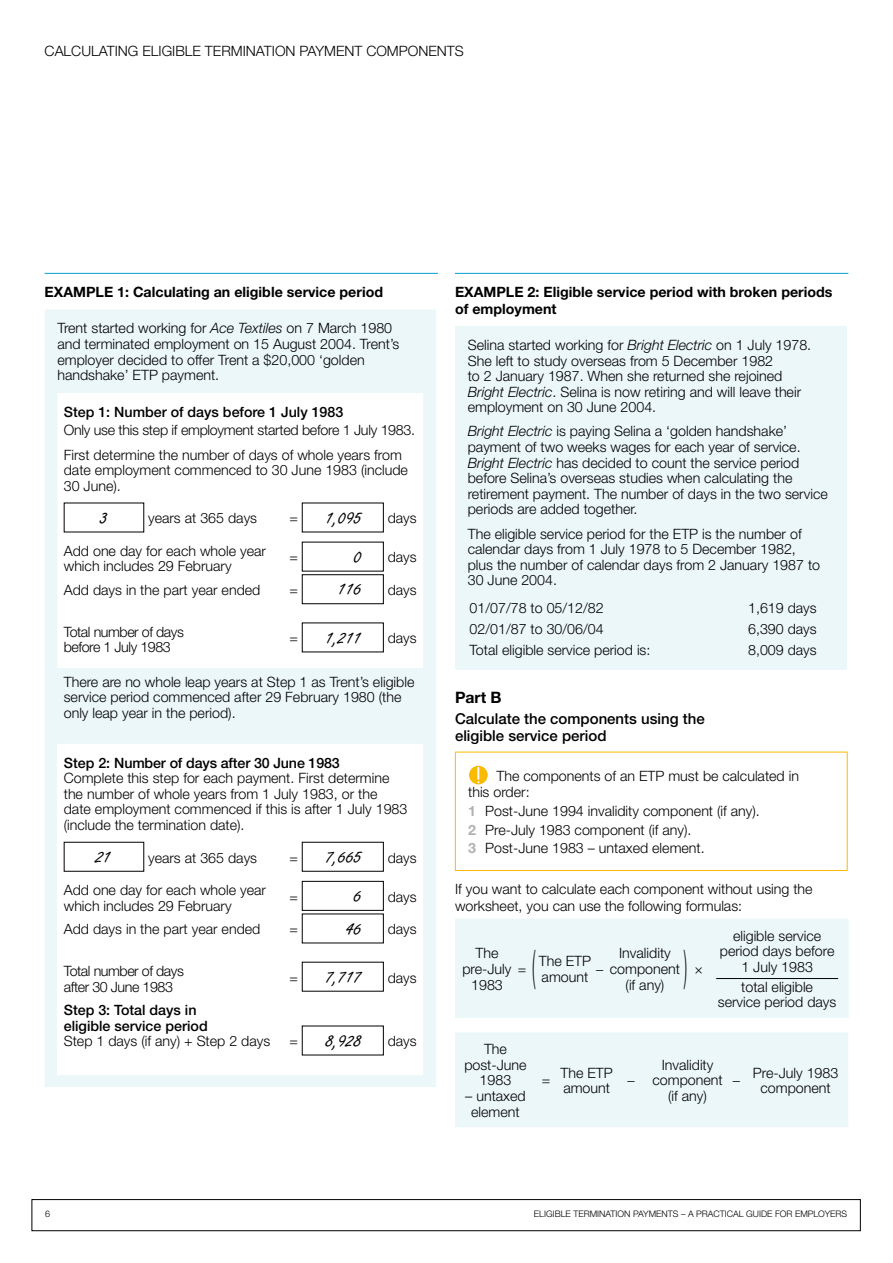
<style>
.page{position:relative;width:893px;height:1263px;background:#fff}
.page>*{position:absolute;margin:0;border:0;box-sizing:border-box;transform-origin:0 0}
.t1{font:300 42.75px "Helvetica Neue";color:#000;scale:.33 1}
.t2{font:22.5px "Freestyle Scr D";color:#000}
.t3{font:700 15.75px "Helvetica Neue";color:#000}
.t4{font:500 15px/17.2px "Helvetica Neue";color:#000}
.t5{font:300 14.25px/15.6px "Helvetica Neue";color:#000}
.t6{font:500 14.25px/15.6px "Helvetica Neue";color:#000}
.t7{font:700 14.25px/16.5px "Helvetica Neue";color:#000}
.t8{font:300 14.25px/24.2px "Helvetica Neue";letter-spacing:-.02em;color:#000}
.t9{font:300 14.25px/15.6px "Helvetica Neue";letter-spacing:-.03em;color:#000}
.t10{font:300 9px "Helvetica Neue";color:#000}
.s1{font-style:italic}
.s2{font-family:"Helvetica Neue";font-weight:300;font-size:14.25px}
.s3{font-family:"Freestyle Scr D";font-weight:400;font-size:22.5px}
.s4{font-weight:700;color:#b1b2b4}
</style>
<div class="page">
<div style="left:32px;top:1199px;width:829px;height:32px;border:1px solid #000"></div>
<hr style="left:45px;top:273px;width:393px;height:1px;background:#00a0d1">
<svg style="left:45px;top:310px;width:391px;height:777px"></svg>
<div style="left:57px;top:744px;width:366px;height:330px;background:#fff"></div>
<div style="left:302px;top:574px;width:82px;height:30px;border:1px solid #000"></div>
<div style="left:302px;top:881px;width:82px;height:30px;border:1px solid #000"></div>
<hr style="left:455px;top:273px;width:393px;height:1px;background:#00a0d1">
<div style="left:455px;top:326px;width:392px;height:343px;background:#ecf7fa"></div>
<hr style="left:455px;top:752px;width:393px;height:1px;background:#faba00">
<hr style="left:455px;top:752px;width:1px;height:118px;background:#faba00">
<hr style="left:847px;top:752px;width:1px;height:118px;background:#faba00">
<hr style="left:455px;top:870px;width:393px;height:1px;background:#faba00">
<svg style="left:469px;top:766px;width:19px;height:18px"></svg>
<div style="left:455px;top:919px;width:394px;height:99px;background:#ecf7fa"></div>
<hr style="left:716px;top:978px;width:122px;height:1px;background:#000">
<div style="left:455px;top:1032px;width:393px;height:95px;background:#ecf7fa"></div>
<p class="t5" style="left:45px;top:43px;width:421px">CALCULATING ELIGIBLE TERMINATION PAYMENT COMPONENTS</p>
<p class="t7" style="left:45px;top:283px;width:21px">EXAMPL</p>
<p class="t7" style="left:104px;top:283px;width:281px">E 1: Calculating an eligible service period</p>
<p class="t5" style="left:57px;top:320px;width:343px">Trent started working for <span class="s1">Ace Textiles</span> on 7 March 1980 and terminated employment on 15 August 2004. Trent’s employer decided to offer Trent a $20,000 ‘golden handshake’ ETP payment.</p>
<p class="t6" style="left:64px;top:404px;width:281px">Step 1: Number of days before 1 July 1983</p>
<p class="t8" style="left:64px;top:418px;width:353px">Only use this step if employment started before 1 July 1983.<br>First determine the number of days of whole years from</p>
<p class="t5" style="left:64px;top:462px;width:346px">date employment commenced to 30 June 1983 (include<br>30 June).</p>
<h2 class="t2" style="left:100px;top:504px;width:9px">3</h2>
<p class="t5" style="left:148px;top:510px;width:111px">years at 365 days</p>
<p class="t5" style="left:289px;top:510px;width:10px">=</p>
<h2 class="t2" style="left:326px;top:504px;width:92px">1,095 <span class="s2">days</span></h2>
<p class="t5" style="left:64px;top:543px;width:204px">Add one day for each whole year which includes 29 February</p>
<p class="t5" style="left:289px;top:549px;width:10px">=</p>
<p class="t5" style="left:354px;top:549px;width:64px"><span class="s3">0</span> days</p>
<p class="t5" style="left:64px;top:582px;width:198px">Add days in the part year ended</p>
<p class="t5" style="left:289px;top:582px;width:10px">=</p>
<p class="t5" style="left:339px;top:582px;width:80px"><span class="s3">116</span> days</p>
<p class="t9" style="left:64px;top:623px;width:122px">Total number of days before 1 July 1983</p>
<p class="t5" style="left:289px;top:630px;width:10px">=</p>
<h2 class="t2" style="left:326px;top:624px;width:92px">1,211 <span class="s2">days</span></h2>
<p class="t5" style="left:64px;top:673px;width:352px">There are no whole leap years at Step 1 as Trent’s eligible service period commenced after 29 February 1980 (the only leap year in the period).</p>
<p class="t6" style="left:64px;top:755px;width:278px">Step 2: Number of days after 30 June 1983</p>
<p class="t5" style="left:64px;top:770px;width:345px">Complete this step for each payment. First determine the number of whole years from 1 July 1983, or the date employment commenced if this is after 1 July 1983 (include the termination date).</p>
<h2 class="t2" style="left:96px;top:844px;width:17px">21</h2>
<p class="t5" style="left:148px;top:849px;width:111px">years at 365 days</p>
<p class="t5" style="left:289px;top:849px;width:10px">=</p>
<h2 class="t2" style="left:326px;top:844px;width:92px">7,665 <span class="s2">days</span></h2>
<p class="t5" style="left:64px;top:882px;width:204px">Add one day for each whole year which includes 29 February</p>
<p class="t5" style="left:289px;top:888px;width:10px">=</p>
<p class="t5" style="left:354px;top:888px;width:64px"><span class="s3">6</span> days</p>
<p class="t5" style="left:64px;top:921px;width:198px">Add days in the part year ended</p>
<p class="t5" style="left:289px;top:921px;width:10px">=</p>
<p class="t5" style="left:346px;top:921px;width:72px"><span class="s3">46</span> days</p>
<p class="t9" style="left:64px;top:963px;width:122px">Total number of days after 30 June 1983</p>
<p class="t5" style="left:289px;top:969px;width:10px">=</p>
<h2 class="t2" style="left:326px;top:963px;width:92px">7,717 <span class="s2">days</span></h2>
<p class="t6" style="left:64px;top:1002px;width:145px">Step 3: Total days in eligible service period</p>
<p class="t5" style="left:64px;top:1033px;width:208px">Step 1 days (if any) + Step 2 days</p>
<p class="t5" style="left:289px;top:1033px;width:10px">=</p>
<h2 class="t2" style="left:326px;top:1027px;width:92px">8,928 <span class="s2">days</span></h2>
<p class="t7" style="left:455px;top:283px;width:379px;text-indent:59px">E 2: Eligible service period with broken periods of employment</p>
<p class="t5" style="left:468px;top:337px;width:345px">Selina started working for <span class="s1">Bright Electric</span> on 1 July 1978.<br>She left to study overseas from 5 December 1982<br>to 2 January 1987. When she returned she rejoined <span class="s1">Bright Electric</span>. Selina is now retiring and will leave their employment on 30 June 2004.</p>
<p class="t5" style="left:468px;top:423px;width:362px"><span class="s1">Bright Electric</span> is paying Selina a ‘golden handshake’ payment of two weeks wages for each year of service.<br><span class="s1">Bright Electric</span> has decided to count the service period before Selina’s overseas studies when calculating the retirement payment. The number of days in the two service periods are added together.</p>
<p class="t5" style="left:468px;top:525px;width:354px">The eligible service period for the ETP is the number of calendar days from 1 July 1978 to 5 December 1982, plus the number of calendar days from 2 January 1987 to 30 June 2004.</p>
<p class="t5" style="left:470px;top:600px;width:136px">01/07/78 to 05/12/82</p>
<p class="t5" style="left:748px;top:600px;width:70px">1,619 days</p>
<p class="t5" style="left:470px;top:621px;width:136px">02/01/87 to 30/06/04</p>
<p class="t5" style="left:748px;top:621px;width:70px">6,390 days</p>
<p class="t5" style="left:470px;top:642px;width:182px">Total eligible service period is:</p>
<p class="t5" style="left:748px;top:642px;width:70px">8,009 days</p>
<p class="t3" style="left:455px;top:687px;width:48px">Part B</p>
<p class="t4" style="left:455px;top:710px;width:251px">Calculate the components using the eligible service period</p>
<p class="t5" style="left:468px;top:767px;width:332px;line-height:16.5px;text-indent:28px">The components of an ETP must be calculated in this order:</p>
<p class="t5" style="left:468px;top:801px;width:293px;line-height:18.6px"><span class="s4">1</span> Post‑June 1994 invalidity component (if any).<br><span class="s4">2</span> Pre‑July 1983 component (if any).<br><span class="s4">3</span> Post‑June 1983 – untaxed element.</p>
<p class="t5" style="left:455px;top:880px;width:359px;line-height:16.5px">If you want to calculate each component without using the worksheet, you can use the following formulas:</p>
<p class="t5" style="left:475px;top:945px;width:24px">The</p>
<p class="t5" style="left:462px;top:961px;width:65px">pre‑July =</p>
<p class="t5" style="left:471px;top:976px;width:33px">1983</p>
<p class="t7" style="left:455px;top:283px;width:21px">EXAMPL</p>
<p class="t5" style="left:720px;top:927px;width:116px;text-align:center">eligible service period days before<br>1 July 1983</p>
<p class="t5" style="left:718px;top:978px;width:120px;text-align:center">total eligible<br>service period days</p>
<p class="t5" style="left:619px;top:937px;width:53px;line-height:31.2px;text-align:center">Invalidity (if any)</p>
<h1 class="t1" style="left:684px;top:940px;width:12px">)</h1>
<h1 class="t1" style="left:532px;top:940px;width:12px">(</h1>
<p class="t5" style="left:539px;top:953px;width:54px">The ETP amount</p>
<p class="t5" style="left:595px;top:961px;width:86px">− component</p>
<p class="t5" style="left:694px;top:961px;width:10px">×</p>
<p class="t5" style="left:464px;top:1041px;width:64px;text-align:center">The post‑June<br>1983</p>
<p class="t5" style="left:465px;top:1088px;width:62px;text-align:center">– untaxed element</p>
<p class="t5" style="left:542px;top:1072px;width:10px">=</p>
<p class="t5" style="left:561px;top:1064px;width:54px">The ETP amount</p>
<p class="t5" style="left:627px;top:1072px;width:10px">−</p>
<p class="t5" style="left:652px;top:1057px;width:72px;text-align:center">Invalidity component (if any)</p>
<p class="t5" style="left:732px;top:1072px;width:10px">−</p>
<p class="t5" style="left:753px;top:1064px;width:87px;text-align:center">Pre‑July 1983 component</p>
<p class="t10" style="left:534px;top:1209px;width:25px">Eligible</p>
<p class="t10" style="left:573px;top:1209px;width:7px">termination</p>
<p class="t10" style="left:633px;top:1209px;width:7px">payments</p>
<p class="t10" style="left:681px;top:1209px;width:22px">– a practical</p>
<p class="t10" style="left:746px;top:1209px;width:36px">guide foremployers</p>
</div>
